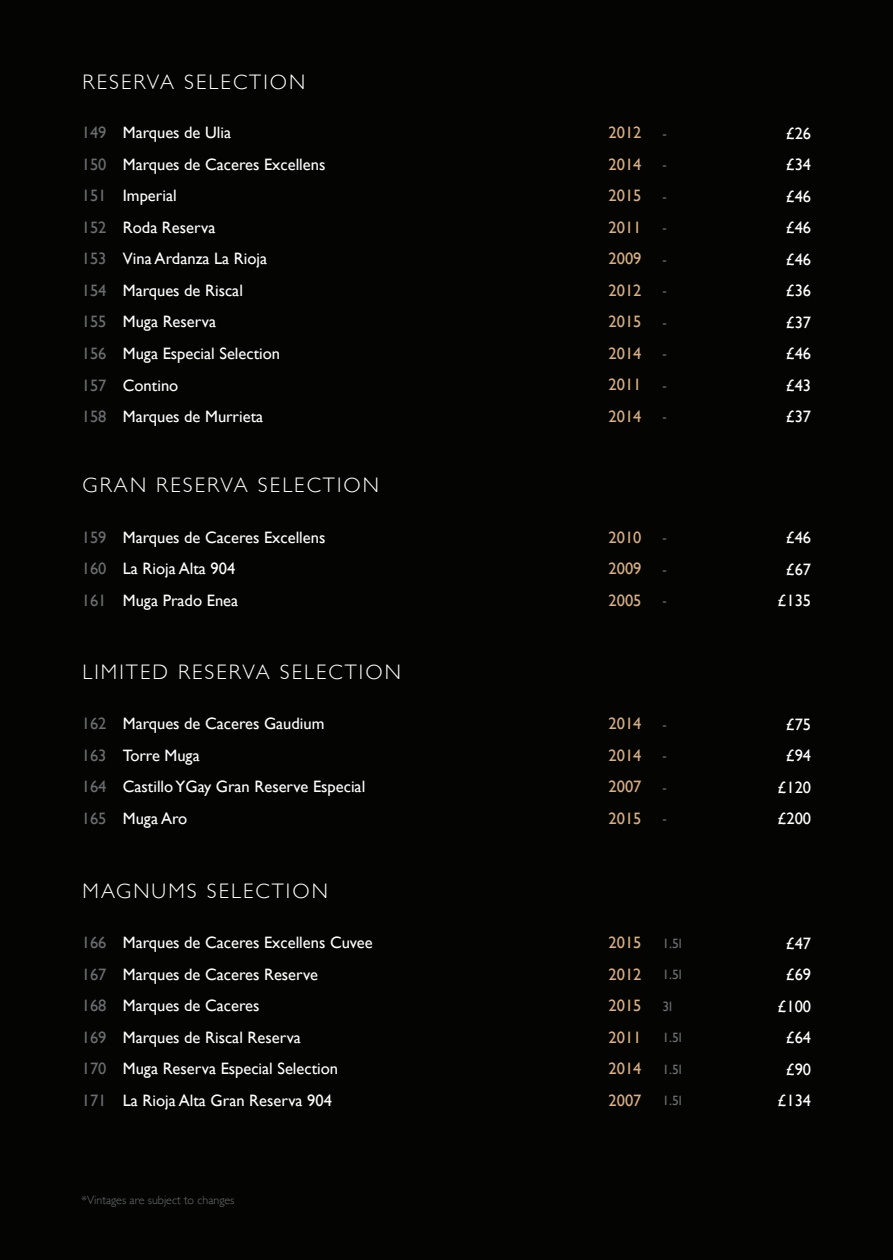
<style>
.page{position:relative;width:893px;height:1260px;background:#fff}
.page>*{position:absolute;margin:0;border:0;box-sizing:border-box;transform-origin:0 0}
.t1{font:300 21px "Gill Sans";letter-spacing:.1em;color:#fff}
.t2{font:16.5px/31.5px "Gill Sans";color:#fff}
.t3{font:16.5px/31.5px "Gill Sans";color:#dbaf81;text-align:justify}
.t4{font:16.5px/31.5px "Gill Sans";color:#6c6d70;text-align:justify}
.t5{font:13.5px "Gill Sans";color:#6c6d70}
.t6{font:300 12px "Gill Sans";color:#6c6d70}
</style>
<div class="page">
<div style="left:0;top:0;width:893px;height:1259px;background:#040503"></div>
<p class="t1" style="left:83px;top:66px;width:224px">RESERVA SELECTION</p>
<p class="t2" style="left:123px;top:117px;width:204px">Marques de Ulia<br>Marques de Caceres Excellens<br>Imperial<br>Roda Reserva<br>Vina Ardanza La Rioja<br>Marques de Riscal<br>Muga Reserva<br>Muga Especial Selection<br>Contino<br>Marques de Murrieta</p>
<p class="t4" style="left:82px;top:117px;width:26px">149<br>150<br>151<br>152<br>153<br>154<br>155<br>156<br>157<br>158</p>
<p class="t3" style="left:609px;top:117px;width:34px">2012<br>2014<br>2015<br>2011<br>2009<br>2012<br>2015<br>2014<br>2011<br>2014</p>
<p class="t5" style="left:662px;top:125px;width:6px">-</p>
<p class="t5" style="left:662px;top:157px;width:6px">-</p>
<p class="t5" style="left:662px;top:188px;width:6px">-</p>
<p class="t5" style="left:662px;top:220px;width:6px">-</p>
<p class="t5" style="left:662px;top:251px;width:6px">-</p>
<p class="t5" style="left:662px;top:283px;width:6px">-</p>
<p class="t5" style="left:662px;top:314px;width:6px">-</p>
<p class="t5" style="left:662px;top:346px;width:6px">-</p>
<p class="t5" style="left:662px;top:377px;width:6px">-</p>
<p class="t5" style="left:662px;top:409px;width:6px">-</p>
<p class="t1" style="left:83px;top:468px;width:298px">GRAN RESERVA SELECTION</p>
<p class="t2" style="left:123px;top:521px;width:204px">Marques de Caceres Excellens<br>La Rioja Alta 904<br>Muga Prado Enea</p>
<p class="t4" style="left:82px;top:521px;width:26px">159<br>160<br>161</p>
<p class="t3" style="left:609px;top:521px;width:34px">2010<br>2009<br>2005</p>
<p class="t5" style="left:662px;top:529px;width:6px">-</p>
<p class="t5" style="left:662px;top:561px;width:6px">-</p>
<p class="t5" style="left:662px;top:592px;width:6px">-</p>
<p class="t1" style="left:83px;top:655px;width:320px">LIMITED RESERVA SELECTION</p>
<p class="t2" style="left:123px;top:707px;width:244px">Marques de Caceres Gaudium<br>Torre Muga<br>Castillo YGay Gran Reserve Especial<br>Muga Aro</p>
<p class="t4" style="left:82px;top:707px;width:26px">162<br>163<br>164<br>165</p>
<p class="t3" style="left:609px;top:707px;width:34px">2014<br>2014<br>2007<br>2015</p>
<p class="t5" style="left:662px;top:716px;width:6px">-</p>
<p class="t5" style="left:662px;top:747px;width:6px">-</p>
<p class="t5" style="left:662px;top:779px;width:6px">-</p>
<p class="t5" style="left:662px;top:810px;width:6px">-</p>
<p class="t1" style="left:83px;top:874px;width:247px">MAGNUMS SELECTION</p>
<p class="t2" style="left:123px;top:927px;width:251px">Marques de Caceres Excellens Cuvee<br>Marques de Caceres Reserve<br>Marques de Caceres<br>Marques de Riscal Reserva<br>Muga Reserva Especial Selection<br>La Rioja Alta Gran Reserva 904</p>
<p class="t4" style="left:82px;top:927px;width:26px">166<br>167<br>168<br>169<br>170<br>171</p>
<p class="t3" style="left:609px;top:927px;width:34px">2015<br>2012<br>2015<br>2011<br>2014<br>2007</p>
<p class="t5" style="left:662px;top:935px;width:21px">1.5l</p>
<p class="t5" style="left:662px;top:967px;width:21px">1.5l</p>
<p class="t5" style="left:662px;top:998px;width:11px">3l</p>
<p class="t5" style="left:662px;top:1029px;width:21px">1.5l</p>
<p class="t5" style="left:662px;top:1061px;width:21px">1.5l</p>
<p class="t5" style="left:662px;top:1092px;width:21px">1.5l</p>
<p class="t6" style="left:82px;top:1190px;width:154px">*Vintages are subject to changes</p>
<p class="t2" style="left:786px;top:117px;width:27px;text-align:justify">£26 £34 £46 £46 £46 £36 £37 £46 £43 £37</p>
<p class="t2" style="left:778px;top:521px;width:35px;text-align:center">£46 £67 £135</p>
<p class="t2" style="left:778px;top:708px;width:35px;text-align:center">£75 £94 £120 £200</p>
<p class="t2" style="left:778px;top:927px;width:35px;text-align:center">£47 £69 £100 £64 £90 £134</p>
</div>
